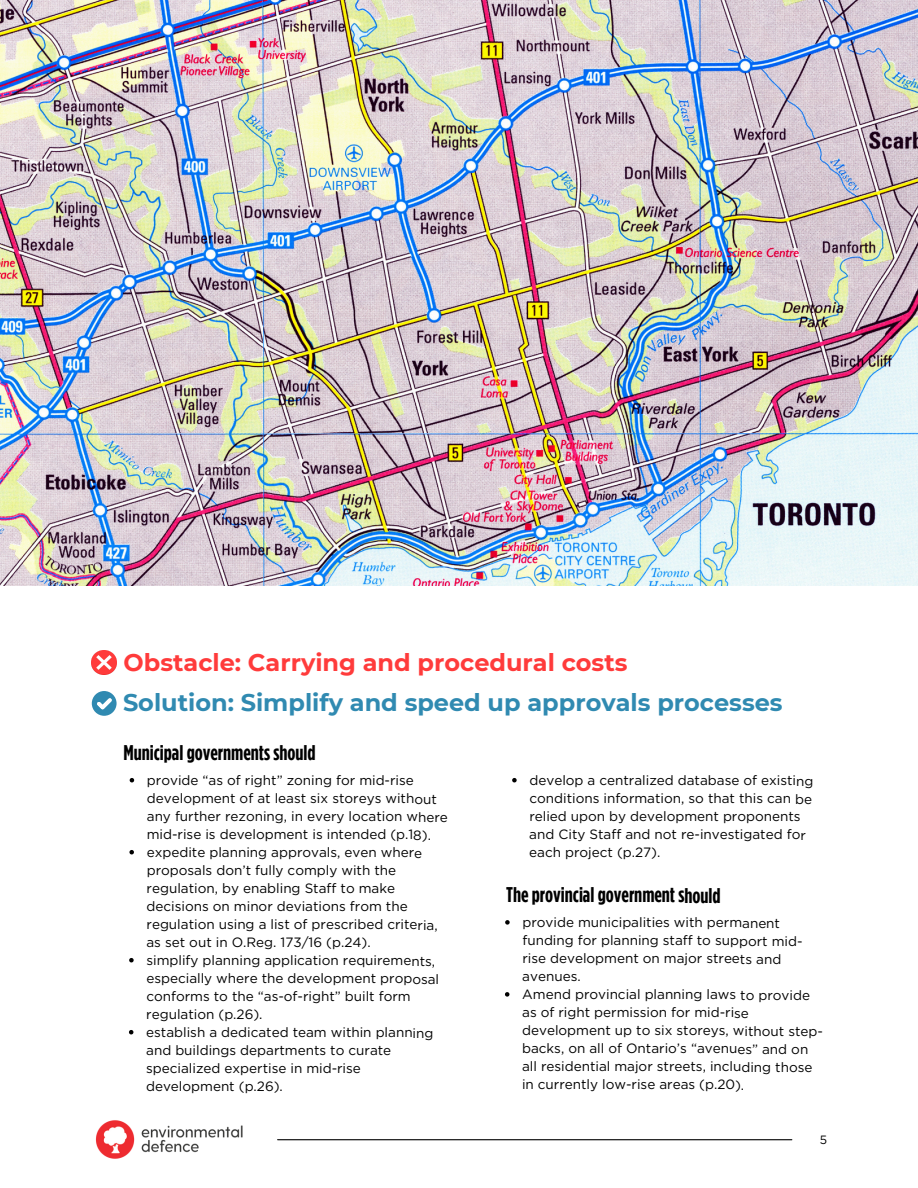
<style>
.page{position:relative;width:918px;height:1188px;background:#fff}
.page>*{position:absolute;margin:0;border:0;box-sizing:border-box;transform-origin:0 0}
.t1{font:700 24px "Montserrat";color:#308ab1}
.t2{font:700 24px "Montserrat";color:#ff3b3b}
.t3{font:700 21.15px "Gotham Condensed";letter-spacing:-.005em;color:#000}
.t4{font:13.5px/18px "Gotham";letter-spacing:-.005em;color:#000}
.t5{font:12px "Gotham";color:#000}
</style>
<div class="page">
<img style="left:0;top:0;width:918px;height:585px">
<svg style="left:92px;top:691px;width:25px;height:25px"></svg>
<img style="left:92px;top:650px;width:25px;height:25px">
<hr style="left:278px;top:1139px;width:514px;height:1px;background:#000">
<img style="left:95px;top:1120px;width:148px;height:39px">
<svg style="left:505px;top:920px;width:5px;height:5px"></svg>
<svg style="left:505px;top:992px;width:4px;height:5px"></svg>
<svg style="left:130px;top:778px;width:4px;height:4px"></svg>
<svg style="left:129px;top:850px;width:5px;height:4px"></svg>
<svg style="left:129px;top:958px;width:5px;height:4px"></svg>
<svg style="left:129px;top:1030px;width:4px;height:4px"></svg>
<svg style="left:512px;top:778px;width:5px;height:4px"></svg>
<h1 class="t2" style="left:124px;top:647px;width:505px">Obstacle: Carrying and procedural costs</h1>
<p class="t1" style="left:123px;top:687px;width:661px">Solution: Simplify and speed up approvals processes</p>
<h2 class="t3" style="left:123px;top:740px;width:194px">Municipal governments should</h2>
<p class="t4" style="left:147px;top:771px;width:303px">provide “as of right” zoning for mid-rise development of at least six storeys without any further rezoning, in every location where mid-rise is development is intended (p.18).</p>
<p class="t4" style="left:147px;top:843px;width:293px">expedite planning approvals, even where proposals don’t fully comply with the regulation, by enabling Staff to make decisions on minor deviations from the regulation using a list of prescribed criteria, as set out in O.Reg. 173/16 (p.24).</p>
<p class="t4" style="left:146px;top:951px;width:294px">simplify planning application requirements, especially where the development proposal conforms to the “as-of-right” built form regulation (p.26).</p>
<h2 class="t4" style="left:146px;top:1023px;width:289px">establish a dedicated team within planning and buildings departments to curate specialized expertise in mid-rise development (p.26).</h2>
<p class="t4" style="left:529px;top:771px;width:286px">develop a centralized database of existing conditions information, so that this can be relied upon by development proponents and City Staff and not re-investigated for each project (p.27).</p>
<p class="t3" style="left:506px;top:882px;width:216px">The provincial government should</p>
<p class="t4" style="left:522px;top:913px;width:282px">provide municipalities with permanent funding for planning staff to support mid&shy;rise development on major streets and avenues.</p>
<p class="t4" style="left:522px;top:985px;width:303px">Amend provincial planning laws to provide as of right permission for mid-rise development up to six storeys, without step&shy;backs, on all of Ontario’s “avenues” and on all residential major streets, including those in currently low-rise areas (p.20).</p>
<p class="t5" style="left:820px;top:1132px;width:9px">5</p>
</div>
